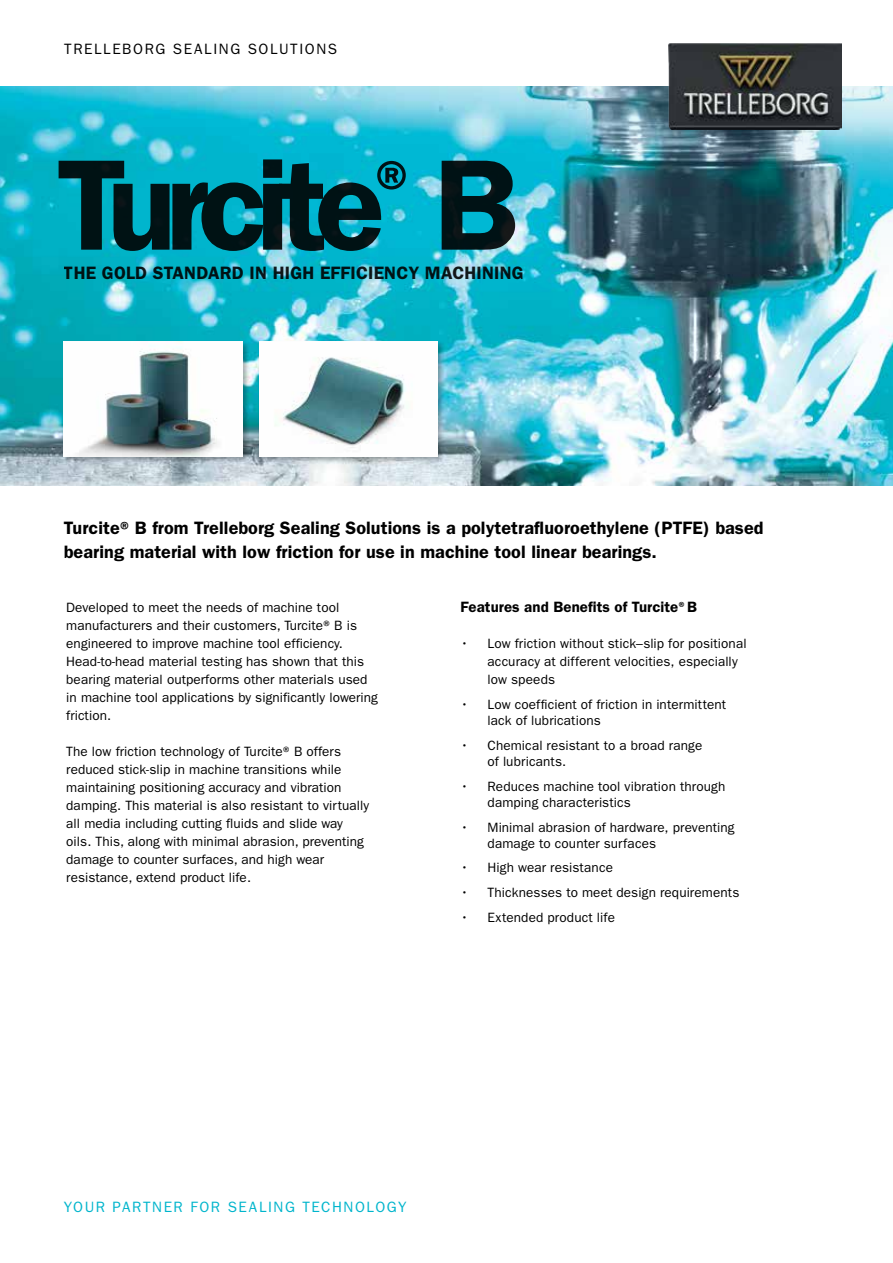
<style>
.page{position:relative;width:893px;height:1263px;background:#fff}
.page>*{position:absolute;margin:0;border:0;box-sizing:border-box;transform-origin:0 0}
.t1{font:600 129.6px "ITC Franklin Gothic Std";letter-spacing:-.09em;color:#000}
.t2{font:600 18px/24px "ITC Franklin Gothic Std";letter-spacing:.005em;color:#000}
.t3{font:15px "ITC Franklin Gothic Std";letter-spacing:.105em;color:#00b5cc}
.t4{font:600 15px "ITC Franklin Gothic Std";letter-spacing:.005em;color:#000}
.t5{font:15px "ITC Franklin Gothic Std";letter-spacing:.105em;color:#000}
.t6{font:13.5px/18px "ITC Franklin Gothic Std";letter-spacing:.005em;color:#000}
.s1{font-size:12px}
</style>
<div class="page">
<img style="left:0;top:300px;width:893px;height:186px">
<img style="left:0;top:86px;width:893px;height:214px">
<div style="left:62px;top:340px;width:188px;height:124px;background:#000;opacity:.3"></div>
<img style="left:64px;top:342px;width:178px;height:115px">
<div style="left:258px;top:340px;width:187px;height:124px;background:#000;opacity:.3"></div>
<img style="left:259px;top:342px;width:179px;height:115px">
<img style="left:669px;top:44px;width:173px;height:85px">
<p class="t5" style="left:64px;top:40px;width:274px">TRELLEBORG SEALING SOLUTIONS</p>
<h1 class="t1" style="left:57px;top:129px;width:463px">Turcite<sup>®</sup> B</h1>
<h2 class="t2" style="left:64px;top:261px;width:461px">THE GOLD STANDARD IN HIGH EFFICIENCY MACHINING</h2>
<h2 class="t2" style="left:64px;top:516px;width:701px">Turcite® B from Trelleborg Sealing Solutions is a polytetrafluoroethylene (PTFE) based bearing material with low friction for use in machine tool linear bearings.</h2>
<p class="t6" style="left:66px;top:599px;width:313px">Developed to meet the needs of machine tool manufacturers and their customers, Turcite® B is engineered to improve machine tool efficiency.<br>Head-to-head material testing has shown that this bearing material outperforms other materials used in machine tool applications by significantly lowering friction.</p>
<p class="t6" style="left:66px;top:742px;width:304px">The low friction technology of Turcite® B offers reduced stick-slip in machine transitions while maintaining positioning accuracy and vibration damping. This material is also resistant to virtually all media including cutting fluids and slide way oils. This, along with minimal abrasion, preventing damage to counter surfaces, and high wear resistance, extend product life.</p>
<p class="t4" style="left:460px;top:598px;width:238px">Features and Benefits of Turcite<span class="s1">®</span>B</p>
<p class="t6" style="left:487px;top:635px;width:261px;text-indent:-27px">• Low friction without stick–slip for positional accuracy at different velocities, especially low speeds</p>
<p class="t6" style="left:487px;top:696px;width:240px;line-height:16.2px;text-indent:-27px">• Low coefficient of friction in intermittent lack of lubrications</p>
<p class="t6" style="left:487px;top:737px;width:216px;line-height:16.2px;text-indent:-27px">• Chemical resistant to a broad range of lubricants.</p>
<p class="t6" style="left:487px;top:778px;width:239px;line-height:16.2px;text-indent:-27px">• Reduces machine tool vibration through damping characteristics</p>
<p class="t6" style="left:487px;top:819px;width:249px;line-height:16.2px;text-indent:-27px">• Minimal abrasion of hardware, preventing damage to counter surfaces</p>
<p class="t6" style="left:460px;top:859px;width:154px">• High wear resistance</p>
<p class="t6" style="left:460px;top:884px;width:280px">• Thicknesses to meet design requirements</p>
<p class="t6" style="left:460px;top:908px;width:156px">• Extended product life</p>
<p class="t3" style="left:64px;top:1198px;width:344px">YOUR PARTNER FOR SEALING TECHNOLOGY</p>
</div>
